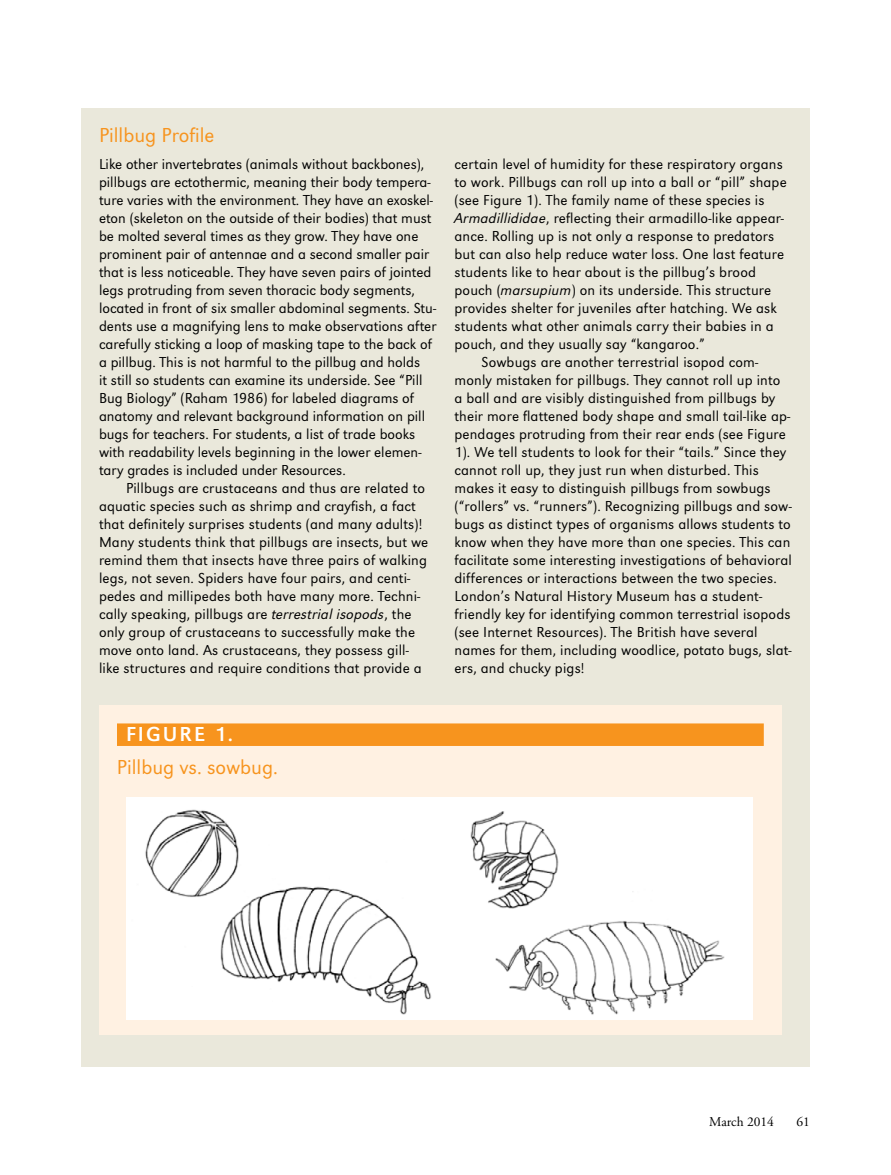
<style>
.page{position:relative;width:891px;height:1175px;background:#fff}
.page>*{position:absolute;margin:0;border:0;box-sizing:border-box;transform-origin:0 0}
.t1{font:300 21px "URW Grotesk TOT";color:#f7941e}
.t2{font:21px "URW Grotesk TOT";letter-spacing:.1em;color:#fff}
.t3{font:300 15px/18px "URW Grotesk TOT";letter-spacing:.01em;color:#000}
.t4{font:13.5px "Adobe Garamond Pro";color:#000}
.s1{font-style:italic}
</style>
<div class="page">
<div style="left:81px;top:108px;width:729px;height:958px;background:#eae8db"></div>
<div style="left:99px;top:705px;width:683px;height:330px;background:#fff1e2"></div>
<div style="left:117px;top:723px;width:647px;height:23px;background:#f7941e"></div>
<img style="left:126px;top:797px;width:627px;height:222px">
<h1 class="t1" style="left:99px;top:123px;width:117px">Pillbug Profile</h1>
<p class="t3" style="left:99px;top:155px;width:339px">Like other invertebrates (animals without backbones), pillbugs are ectothermic, meaning their body tempera&shy;ture varies with the environment. They have an exoskel&shy;eton (skeleton on the outside of their bodies) that must be molted several times as they grow. They have one prominent pair of antennae and a second smaller pair that is less noticeable. They have seven pairs of jointed legs protruding from seven thoracic body segments, located in front of six smaller abdominal segments. Stu&shy;dents use a magnifying lens to make observations after carefully sticking a loop of masking tape to the back of a pillbug. This is not harmful to the pillbug and holds<br>it still so students can examine its underside. See “Pill Bug Biology” (Raham 1986) for labeled diagrams of anatomy and relevant background information on pill bugs for teachers. For students, a list of trade books with readability levels beginning in the lower elemen&shy;tary grades is included under Resources.</p>
<p class="t3" style="left:99px;top:479px;width:331px;text-indent:27px">Pillbugs are crustaceans and thus are related to aquatic species such as shrimp and crayfish, a fact that definitely surprises students (and many adults)!<br>Many students think that pillbugs are insects, but we remind them that insects have three pairs of walking legs, not seven. Spiders have four pairs, and centi&shy;pedes and millipedes both have many more. Techni&shy;cally speaking, pillbugs are <span class="s1">terrestrial isopods</span>, the only group of crustaceans to successfully make the move onto land. As crustaceans, they possess gill&shy;like structures and require conditions that provide a</p>
<p class="t3" style="left:454px;top:155px;width:330px">certain level of humidity for these respiratory organs</p>
<p class="t3" style="left:454px;top:173px;width:334px">to work. Pillbugs can roll up into a ball or “pill” shape</p>
<p class="t3" style="left:454px;top:191px;width:312px">(see Figure 1). The family name of these species is</p>
<p class="t3" style="left:454px;top:209px;width:331px"><span class="s1">Armadillididae</span>, reflecting their armadillo-like appear-</p>
<p class="t3" style="left:454px;top:227px;width:321px">ance. Rolling up is not only a response to predators</p>
<p class="t3" style="left:454px;top:245px;width:331px">but can also help reduce water loss. One last feature</p>
<p class="t3" style="left:454px;top:263px;width:303px">students like to hear about is the pillbug’s brood</p>
<p class="t3" style="left:454px;top:281px;width:318px">pouch (<span class="s1">marsupium</span>) on its underside. This structure</p>
<p class="t3" style="left:454px;top:299px;width:324px">provides shelter for juveniles after hatching. We ask</p>
<p class="t3" style="left:454px;top:317px;width:321px">students what other animals carry their babies in a</p>
<p class="t3" style="left:454px;top:335px;width:252px">pouch, and they usually say “kangaroo.”</p>
<p class="t3" style="left:482px;top:353px;width:278px">Sowbugs are another terrestrial isopod com-</p>
<p class="t3" style="left:454px;top:371px;width:327px">monly mistaken for pillbugs. They cannot roll up into</p>
<p class="t3" style="left:454px;top:389px;width:322px">a ball and are visibly distinguished from pillbugs by</p>
<p class="t3" style="left:454px;top:407px;width:337px">their more flattened body shape and small tail-like ap-</p>
<p class="t3" style="left:454px;top:425px;width:333px">pendages protruding from their rear ends (see Figure</p>
<p class="t3" style="left:454px;top:443px;width:333px">1). We tell students to look for their “tails.” Since they</p>
<p class="t3" style="left:454px;top:461px;width:306px">cannot roll up, they just run when disturbed. This</p>
<p class="t3" style="left:454px;top:479px;width:318px">makes it easy to distinguish pillbugs from sowbugs</p>
<p class="t3" style="left:454px;top:497px;width:339px">(“rollers” vs. “runners”). Recognizing pillbugs and sow-</p>
<p class="t3" style="left:454px;top:515px;width:338px">bugs as distinct types of organisms allows students to</p>
<p class="t3" style="left:454px;top:533px;width:337px">know when they have more than one species. This can</p>
<p class="t3" style="left:454px;top:551px;width:339px">facilitate some interesting investigations of behavioral</p>
<p class="t3" style="left:454px;top:569px;width:324px">differences or interactions between the two species.</p>
<p class="t3" style="left:454px;top:587px;width:309px">London’s Natural History Museum has a student-</p>
<p class="t3" style="left:454px;top:605px;width:338px">friendly key for identifying common terrestrial isopods</p>
<p class="t3" style="left:454px;top:623px;width:305px">(see Internet Resources). The British have several</p>
<p class="t3" style="left:454px;top:641px;width:339px">names for them, including woodlice, potato bugs, slat-</p>
<p class="t3" style="left:454px;top:659px;width:132px">ers, and chucky pigs!</p>
<h1 class="t2" style="left:126px;top:722px;width:109px">FIGURE 1.</h1>
<h1 class="t1" style="left:117px;top:755px;width:162px">Pillbug vs. sowbug.</h1>
<p class="t4" style="left:709px;top:1113px;width:66px">March 2014</p>
<p class="t4" style="left:796px;top:1113px;width:15px">61</p>
</div>
